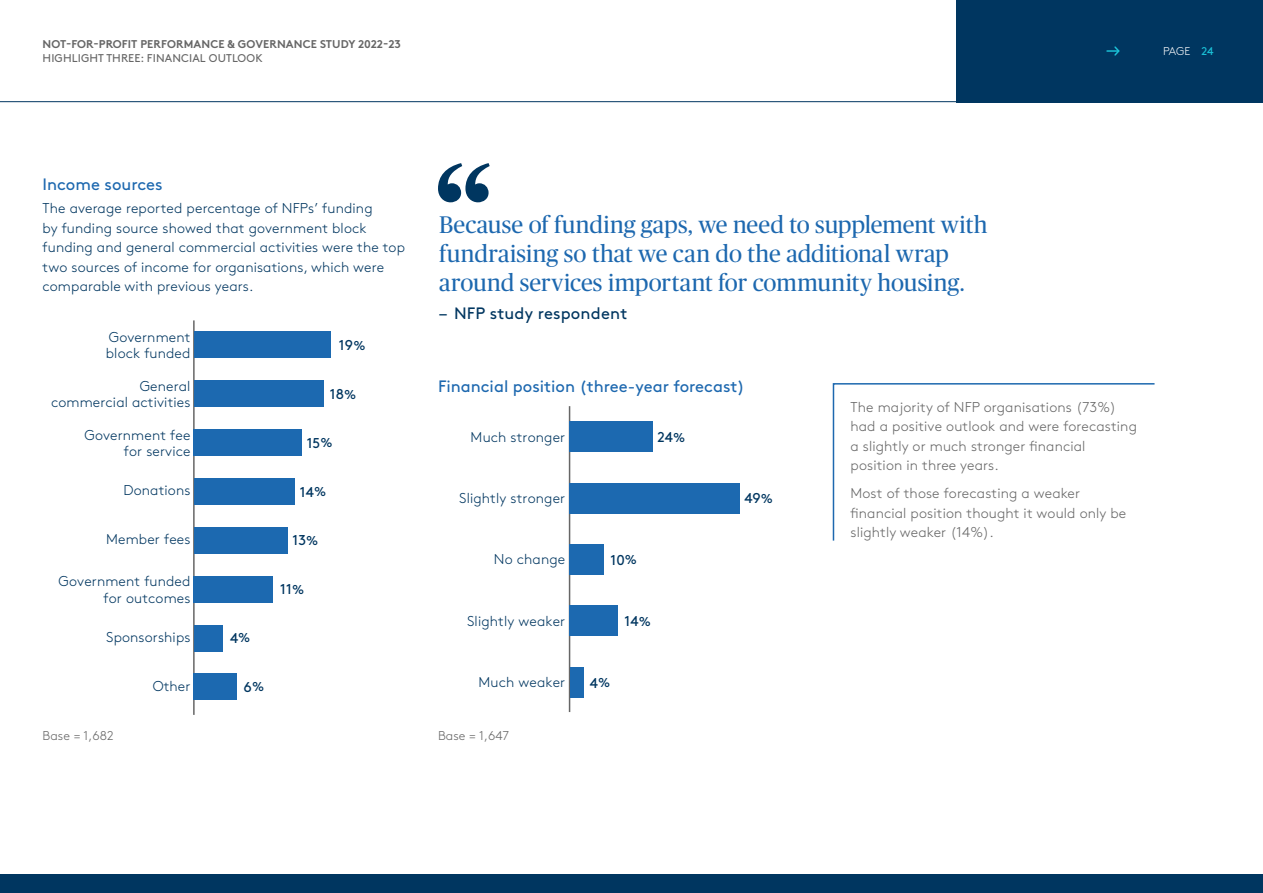
<style>
.page{position:relative;width:1263px;height:893px;background:#fff}
.page>*{position:absolute;margin:0;border:0;box-sizing:border-box;transform-origin:0 0}
.t1{font:24px/28.8px "Publico Headline";letter-spacing:.005em;color:#1d68af}
.t2{font:16.5px "Brown Std";color:#1d68af}
.t3{font:16.5px "Brown Std";letter-spacing:.01em;color:#003660}
.t4{font:300 14.25px/19.5px "Brown Std";letter-spacing:.01em;color:#003660;text-align:right}
.t5{font:300 14.25px/19.5px "Brown Std";letter-spacing:.01em;color:#666}
.t6{font:14.25px "Brown Std";letter-spacing:.01em;color:#003660}
.t7{font:300 12.75px "Brown Std";letter-spacing:.01em;color:#666}
.t8{font:700 11.25px "Brown Std";letter-spacing:.01em;color:#666}
.t9{font:11.25px "Brown Std";letter-spacing:.01em;color:#666}
.t10{font:300 11.25px "Brown Std";color:#fff}
.s1{font-weight:400;color:#1abfd5}
.s2{font-size:12.9px}
</style>
<div class="page">
<svg style="left:438px;top:163px;width:52px;height:39px"></svg>
<hr style="left:569px;top:406px;width:1px;height:306px;background:#666">
<div style="left:570px;top:422px;width:83px;height:30px;background:#1c69b0"></div>
<div style="left:570px;top:483px;width:170px;height:30px;background:#1c69b0"></div>
<div style="left:570px;top:544px;width:34px;height:31px;background:#1c69b0"></div>
<div style="left:570px;top:606px;width:48px;height:30px;background:#1c69b0"></div>
<div style="left:570px;top:667px;width:13px;height:30px;background:#1c69b0"></div>
<svg style="left:832px;top:383px;width:323px;height:158px"></svg>
<hr style="left:193px;top:320px;width:2px;height:395px;background:#666">
<div style="left:194px;top:332px;width:137px;height:26px;background:#1c69b0"></div>
<div style="left:194px;top:380px;width:129px;height:27px;background:#1c69b0"></div>
<div style="left:194px;top:429px;width:108px;height:27px;background:#1c69b0"></div>
<div style="left:194px;top:478px;width:101px;height:27px;background:#1c69b0"></div>
<div style="left:194px;top:527px;width:93px;height:26px;background:#1c69b0"></div>
<div style="left:194px;top:576px;width:79px;height:26px;background:#1c69b0"></div>
<div style="left:194px;top:625px;width:29px;height:26px;background:#1c69b0"></div>
<div style="left:194px;top:674px;width:43px;height:26px;background:#1c69b0"></div>
<svg style="left:0;top:0;width:957px;height:102px"></svg>
<div style="left:0;top:874px;width:1263px;height:19px;background:#003660"></div>
<div style="left:957px;top:0;width:306px;height:102px;background:#003660"></div>
<svg style="left:1107px;top:46px;width:13px;height:10px"></svg>
<p class="t8" style="left:43px;top:38px;width:360px">NOT-FOR-PROFIT PERFORMANCE &amp; GOVERNANCE STUDY 2022-23</p>
<p class="t9" style="left:43px;top:52px;width:222px">HIGHLIGHT THREE: FINANCIAL OUTLOOK</p>
<p class="t10" style="left:1163px;top:45px;width:52px">PAGE <span class="s1">24</span></p>
<p class="t2" style="left:43px;top:174px;width:122px">Income sources</p>
<p class="t4" style="left:43px;top:199px;width:364px;text-align:left">The average reported percentage of NFPs’ funding<br>by funding source showed that government block funding and general commercial activities were the top two sources of income for organisations, which were comparable with previous years.</p>
<p class="t4" style="left:106px;top:329px;width:86px;line-height:16.5px;text-align:left">Government block funded</p>
<p class="t4" style="left:51px;top:378px;width:141px;line-height:16.5px">General<br>commercial activities</p>
<p class="t4" style="left:84px;top:427px;width:108px;line-height:16.5px">Government fee for service</p>
<p class="t4" style="left:124px;top:481px;width:68px">Donations</p>
<p class="t4" style="left:106px;top:530px;width:86px">Member fees</p>
<p class="t4" style="left:59px;top:573px;width:133px;line-height:16.5px">Government funded for outcomes</p>
<p class="t4" style="left:106px;top:627px;width:86px">Sponsorships</p>
<p class="t6" style="left:230px;top:630px;width:22px">4<span class="s2">%</span></p>
<p class="t7" style="left:43px;top:728px;width:73px">Base = 1,682</p>
<p class="t4" style="left:153px;top:676px;width:39px">Other</p>
<p class="t6" style="left:244px;top:678px;width:22px">6<span class="s2">%</span></p>
<p class="t6" style="left:339px;top:337px;width:28px">19<span class="s2">%</span></p>
<p class="t6" style="left:330px;top:386px;width:28px">18<span class="s2">%</span></p>
<p class="t6" style="left:307px;top:435px;width:28px">15<span class="s2">%</span></p>
<p class="t6" style="left:300px;top:483px;width:28px">14<span class="s2">%</span></p>
<p class="t6" style="left:293px;top:532px;width:27px">13<span class="s2">%</span></p>
<p class="t6" style="left:280px;top:581px;width:26px">11<span class="s2">%</span></p>
<h1 class="t1" style="left:439px;top:209px;width:550px">Because of funding gaps, we need to supplement with fundraising so that we can do the additional wrap around services important for community housing.</h1>
<p class="t3" style="left:439px;top:304px;width:190px">– NFP study respondent</p>
<p class="t2" style="left:438px;top:377px;width:308px">Financial position (three-year forecast)</p>
<p class="t4" style="left:471px;top:427px;width:96px">Much stronger</p>
<p class="t6" style="left:658px;top:429px;width:29px">24<span class="s2">%</span></p>
<p class="t4" style="left:459px;top:489px;width:107px">Slightly stronger</p>
<p class="t4" style="left:494px;top:550px;width:73px">No change</p>
<p class="t4" style="left:467px;top:611px;width:100px">Slightly weaker</p>
<p class="t4" style="left:478px;top:673px;width:88px">Much weaker</p>
<p class="t7" style="left:438px;top:728px;width:73px">Base = 1,647</p>
<p class="t6" style="left:610px;top:552px;width:28px">10<span class="s2">%</span></p>
<p class="t6" style="left:625px;top:613px;width:28px">14<span class="s2">%</span></p>
<p class="t6" style="left:590px;top:675px;width:22px">4<span class="s2">%</span></p>
<p class="t6" style="left:744px;top:490px;width:30px">49<span class="s2">%</span></p>
<p class="t5" style="left:850px;top:397px;width:288px">The majority of NFP organisations (73%) had a positive outlook and were forecasting a slightly or much stronger financial position in three years.</p>
<p class="t5" style="left:850px;top:484px;width:277px">Most of those forecasting a weaker financial position thought it would only be slightly weaker (14%).</p>
</div>
